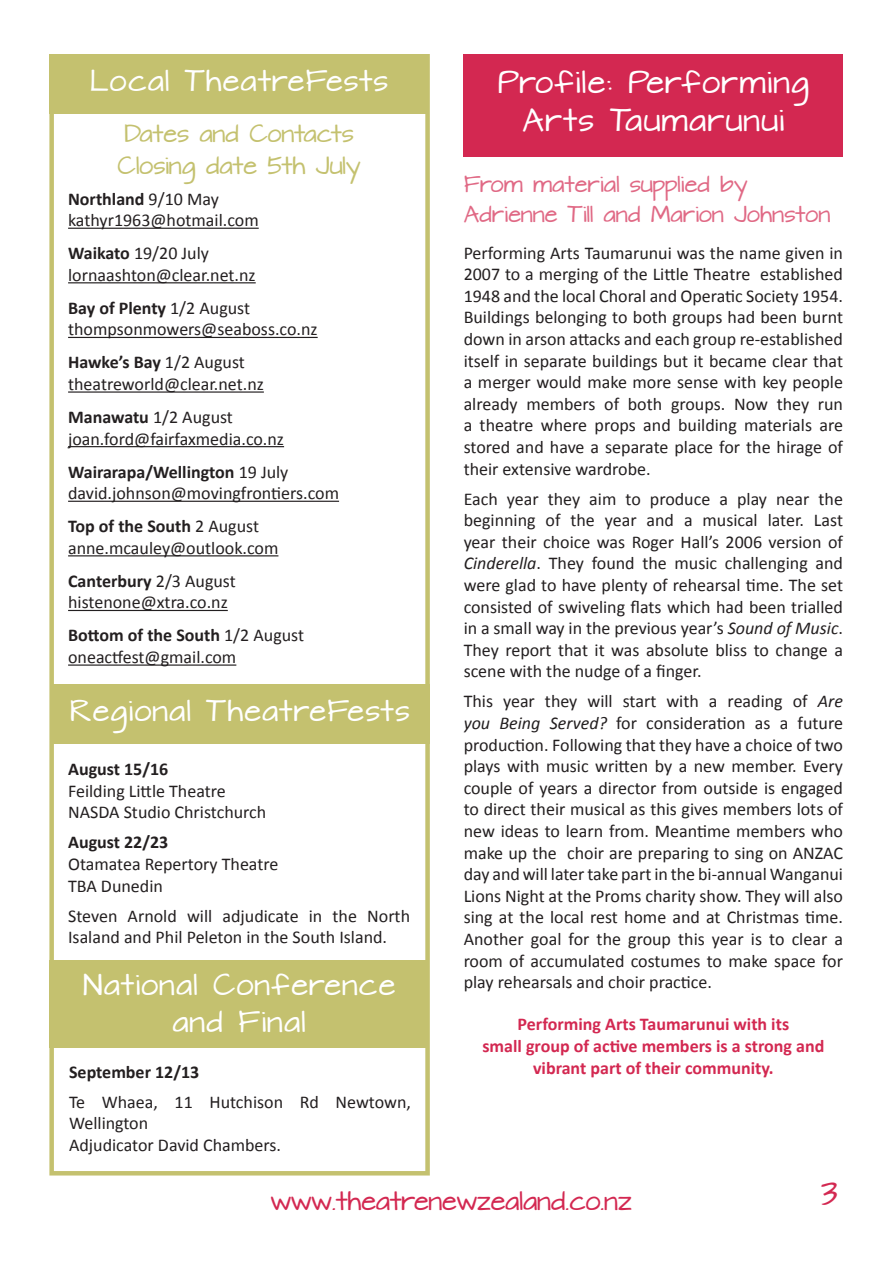
<style>
.page{position:relative;width:893px;height:1263px;background:#fff}
.page>*{position:absolute;margin:0;border:0;box-sizing:border-box;transform-origin:0 0}
.t1{font:27px/37.5px "Architects Daughter";letter-spacing:.05em;color:#fff;text-align:center}
.t2{font:27px "Architects Daughter";color:#d32851}
.t3{font:25.5px "Architects Daughter";letter-spacing:.05em;color:#fff}
.t4{font:22.5px "Architects Daughter";color:#d32851}
.t5{font:21px "Architects Daughter";color:#c4c16f}
.t6{font:19.5px/30px "Architects Daughter";letter-spacing:.01em;color:#e06985}
.t7{font:18px/21.6px "Calibri";color:#231f20;text-align:justify}
.t8{font:700 18px "Calibri";color:#231f20}
.t9{font:700 18px/21.6px "Calibri";color:#d32851;text-align:center}
.s1{font-style:italic}
.s2{font-weight:400}
.s3{font-weight:700}
</style>
<div class="page">
<div style="left:464px;top:54px;width:379px;height:102px;background:#d32851"></div>
<div style="left:49px;top:54px;width:381px;height:1121px;border:4px solid #c4c16f"></div>
<hr style="left:68px;top:228px;width:191px;height:1px;background:#231f20">
<hr style="left:68px;top:282px;width:188px;height:1px;background:#231f20">
<hr style="left:68px;top:337px;width:250px;height:1px;background:#231f20">
<hr style="left:68px;top:391px;width:196px;height:2px;background:#231f20">
<hr style="left:68px;top:446px;width:216px;height:1px;background:#231f20">
<hr style="left:68px;top:501px;width:271px;height:1px;background:#231f20">
<hr style="left:68px;top:555px;width:210px;height:1px;background:#231f20">
<hr style="left:68px;top:610px;width:160px;height:1px;background:#231f20">
<hr style="left:68px;top:664px;width:168px;height:2px;background:#231f20">
<div style="left:49px;top:54px;width:380px;height:59px;background:#c4c16f"></div>
<div style="left:50px;top:684px;width:380px;height:59px;background:#c4c16f"></div>
<div style="left:49px;top:960px;width:380px;height:88px;background:#c4c16f"></div>
<p class="t3" style="left:90px;top:63px;width:299px">Local TheatreFests</p>
<p class="t1" style="left:498px;top:66px;width:313px">Profile: Performing<br>Arts Taumarunui</p>
<p class="t5" style="left:124px;top:119px;width:231px">Dates and Contacts</p>
<p class="t5" style="left:118px;top:150px;width:244px">Closing date 5th July</p>
<p class="t6" style="left:464px;top:170px;width:368px">From material supplied by<br>Adrienne Till and Marion Johnston</p>
<p class="t7" style="left:464px;top:241px;width:381px">Performing Arts Taumarunui was the name given in 2007 to a merging of the Little Theatre established 1948 and the local Choral and Operatic Society 1954.<br>Buildings belonging to both groups had been burnt down in arson attacks and each group re-established itself in separate buildings but it became clear that a merger would make more sense with key people already members of both groups. Now they run a theatre where props and building materials are stored and have a separate place for the hirage of their extensive wardrobe.</p>
<p class="t7" style="left:464px;top:487px;width:381px">Each year they aim to produce a play near the beginning of the year and a musical later. Last year their choice was Roger Hall’s 2006 version of <span class="s1">Cinderella</span>. They found the music challenging and were glad to have plenty of rehearsal time. The set consisted of swiveling flats which had been trialled in a small way in the previous year’s <span class="s1">Sound of Music</span>.<br>They report that it was absolute bliss to change a scene with the nudge of a finger.</p>
<p class="t7" style="left:464px;top:690px;width:381px">This year they will start with a reading of <span class="s1">Are you Being Served?</span> for consideration as a future production. Following that they have a choice of two plays with music written by a new member. Every couple of years a director from outside is engaged to direct their musical as this gives members lots of new ideas to learn from. Meantime members who make up the choir are preparing to sing on ANZAC day and will later take part in the bi-annual Wanganui Lions Night at the Proms charity show. They will also sing at the local rest home and at Christmas time.<br>Another goal for the group this year is to clear a room of accumulated costumes to make space for play rehearsals and choir practice.</p>
<p class="t9" style="left:518px;top:1013px;width:273px">Performing Arts Taumarunui with its</p>
<p class="t9" style="left:482px;top:1034px;width:343px">small group of active members is a strong and vibrant part of their community.</p>
<p class="t8" style="left:68px;top:187px;width:152px">Northland <span class="s2">9/10 May</span></p>
<p class="t7" style="left:68px;top:209px;width:192px">kathyr1963@hotmail.com</p>
<p class="t7" style="left:68px;top:242px;width:142px"><span class="s3">Waikato</span> 19/20 July</p>
<p class="t7" style="left:68px;top:263px;width:189px">lornaashton@clear.net.nz</p>
<p class="t8" style="left:68px;top:297px;width:184px">Bay of Plenty <span class="s2">1/2 August</span></p>
<p class="t7" style="left:68px;top:318px;width:251px">thompsonmowers@seaboss.co.nz</p>
<p class="t8" style="left:68px;top:351px;width:178px">Hawke’s Bay <span class="s2">1/2 August</span></p>
<p class="t7" style="left:68px;top:372px;width:197px">theatreworld@clear.net.nz</p>
<p class="t7" style="left:68px;top:405px;width:166px"><span class="s3">Manawatu</span> 1/2 August</p>
<p class="t7" style="left:68px;top:427px;width:217px">joan.ford@fairfaxmedia.co.nz</p>
<p class="t8" style="left:68px;top:460px;width:222px">Wairarapa/Wellington <span class="s2">19 July</span></p>
<p class="t7" style="left:68px;top:482px;width:272px">david.johnson@movingfrontiers.com</p>
<p class="t8" style="left:68px;top:515px;width:192px">Top of the South <span class="s2">2 August</span></p>
<p class="t7" style="left:68px;top:536px;width:212px">anne.mcauley@outlook.com</p>
<p class="t8" style="left:68px;top:570px;width:169px">Canterbury <span class="s2">2/3 August</span></p>
<p class="t7" style="left:68px;top:591px;width:161px">histenone@xtra.co.nz</p>
<p class="t8" style="left:68px;top:624px;width:238px">Bottom of the South <span class="s2">1/2 August</span></p>
<p class="t7" style="left:68px;top:645px;width:170px">oneactfest@gmail.com</p>
<p class="t3" style="left:71px;top:693px;width:340px">Regional TheatreFests</p>
<p class="t8" style="left:68px;top:758px;width:102px">August 15/16</p>
<p class="t7" style="left:68px;top:779px;width:159px">Feilding Little Theatre</p>
<p class="t7" style="left:68px;top:801px;width:200px">NASDA Studio Christchurch</p>
<p class="t8" style="left:68px;top:831px;width:102px">August 22/23</p>
<p class="t7" style="left:68px;top:852px;width:212px">Otamatea Repertory Theatre</p>
<p class="t7" style="left:68px;top:874px;width:96px">TBA Dunedin</p>
<p class="t7" style="left:68px;top:904px;width:343px">Steven Arnold will adjudicate in the North<br>Isaland and Phil Peleton in the South Island.</p>
<p class="t3" style="left:83px;top:966px;width:313px">National Conference</p>
<p class="t3" style="left:172px;top:1004px;width:135px">and Final</p>
<p class="t8" style="left:69px;top:1061px;width:132px">September 12/13</p>
<p class="t7" style="left:69px;top:1090px;width:343px">Te Whaea, 11 Hutchison Rd Newtown,<br>Wellington</p>
<p class="t7" style="left:69px;top:1133px;width:214px">Adjudicator David Chambers.</p>
<p class="t4" style="left:271px;top:1184px;width:362px">www.theatrenewzealand.co.nz</p>
<p class="t2" style="left:821px;top:1175px;width:18px">3</p>
</div>
